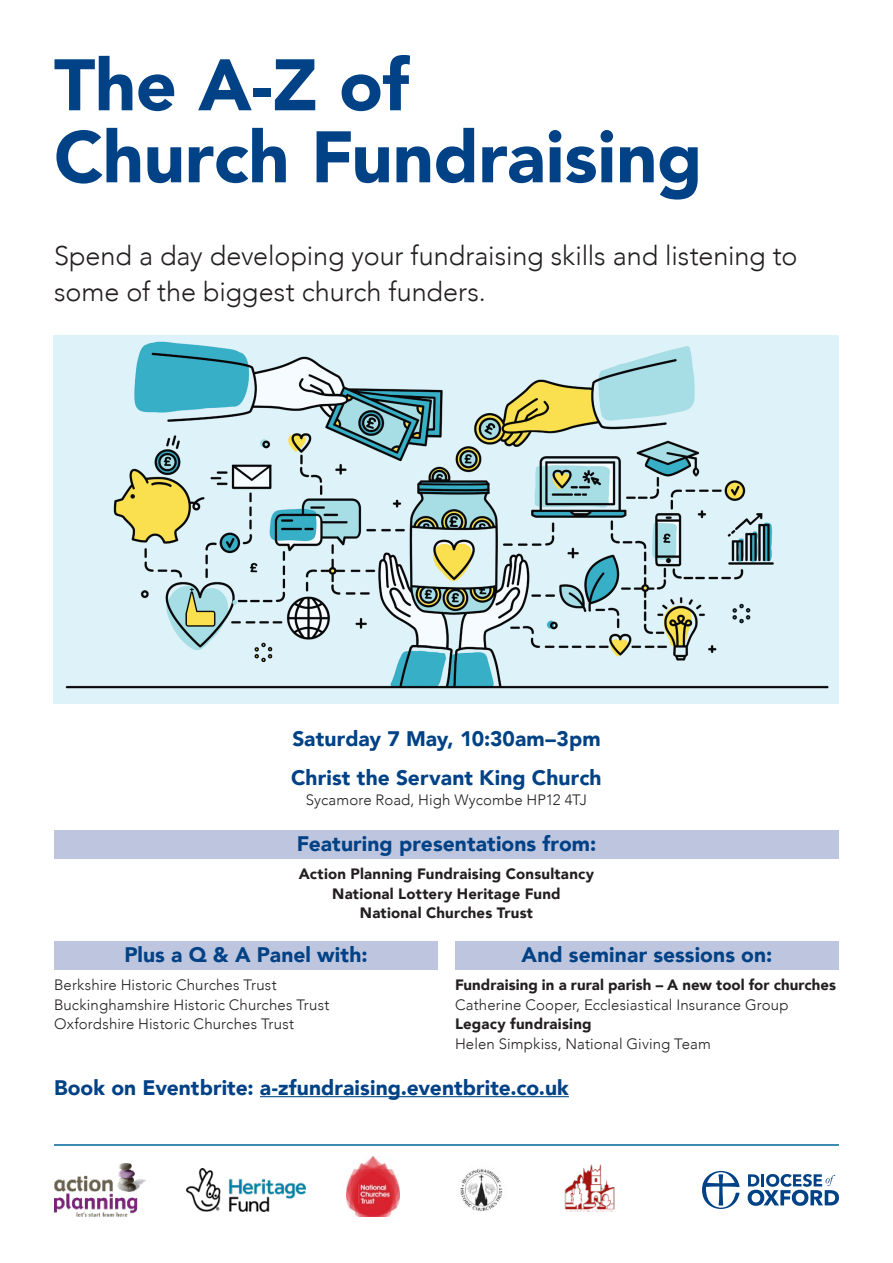
<style>
.page{position:relative;width:893px;height:1263px;background:#fff}
.page>*{position:absolute;margin:0;border:0;box-sizing:border-box;transform-origin:0 0}
.t1{font:900 72px/72px "Avenir";letter-spacing:-.005em;color:#014286}
.t2{font:300 27px/36px "Avenir";color:#231f20}
.t3{font:900 21px "Avenir";letter-spacing:.005em;color:#014286}
.t4{font:300 15px "Avenir";letter-spacing:.01em;color:#231f20}
.t5{font:900 15px "Avenir";letter-spacing:.01em;color:#231f20}
</style>
<div class="page">
<img style="left:53px;top:336px;width:786px;height:368px">
<div style="left:54px;top:830px;width:785px;height:29px;background:#bec5de"></div>
<div style="left:54px;top:941px;width:384px;height:29px;background:#bec5de"></div>
<div style="left:455px;top:941px;width:384px;height:29px;background:#bec5de"></div>
<hr style="left:260px;top:1096px;width:309px;height:1px;background:#014286">
<img style="left:54px;top:1163px;width:92px;height:53px">
<img style="left:187px;top:1168px;width:118px;height:43px">
<img style="left:346px;top:1156px;width:54px;height:60px">
<img style="left:460px;top:1168px;width:43px;height:43px">
<img style="left:564px;top:1164px;width:51px;height:48px">
<svg style="left:748px;top:1174px;width:91px;height:32px"></svg>
<svg style="left:702px;top:1171px;width:38px;height:38px"></svg>
<hr style="left:54px;top:1144px;width:785px;height:2px;background:#069">
<p class="t1" style="left:54px;top:47px;width:650px">The A-Z of<br>Church Fundraising</p>
<p class="t2" style="left:54px;top:238px;width:745px">Spend a day developing your fundraising skills and listening to some of the biggest church funders.</p>
<p class="t3" style="left:292px;top:721px;width:310px">Saturday 7 May, 10:30am–3pm</p>
<p class="t3" style="left:291px;top:760px;width:312px">Christ the Servant King Church</p>
<p class="t4" style="left:306px;top:790px;width:283px">Sycamore Road, High Wycombe HP12 4TJ</p>
<p class="t3" style="left:297px;top:826px;width:301px">Featuring presentations from:</p>
<p class="t5" style="left:299px;top:861px;width:297px">Action Planning Fundraising Consultancy</p>
<p class="t5" style="left:332px;top:880px;width:230px">National Lottery Heritage Fund</p>
<p class="t5" style="left:360px;top:900px;width:174px">National Churches Trust</p>
<p class="t3" style="left:124px;top:937px;width:245px">Plus a Q &amp; A Panel with:</p>
<p class="t4" style="left:54px;top:976px;width:224px">Berkshire Historic Churches Trust</p>
<p class="t4" style="left:54px;top:995px;width:277px">Buckinghamshire Historic Churches Trust</p>
<p class="t4" style="left:54px;top:1015px;width:242px">Oxfordshire Historic Churches Trust</p>
<p class="t3" style="left:522px;top:937px;width:252px">And seminar sessions on:</p>
<p class="t5" style="left:455px;top:972px;width:383px">Fundraising in a rural parish – A new tool for churches</p>
<p class="t4" style="left:455px;top:995px;width:335px">Catherine Cooper, Ecclesiastical Insurance Group</p>
<p class="t5" style="left:455px;top:1011px;width:138px">Legacy fundraising</p>
<p class="t4" style="left:455px;top:1034px;width:257px">Helen Simpkiss, National Giving Team</p>
<p class="t3" style="left:54px;top:1070px;width:516px">Book on Eventbrite: a-zfundraising.eventbrite.co.uk</p>
</div>
